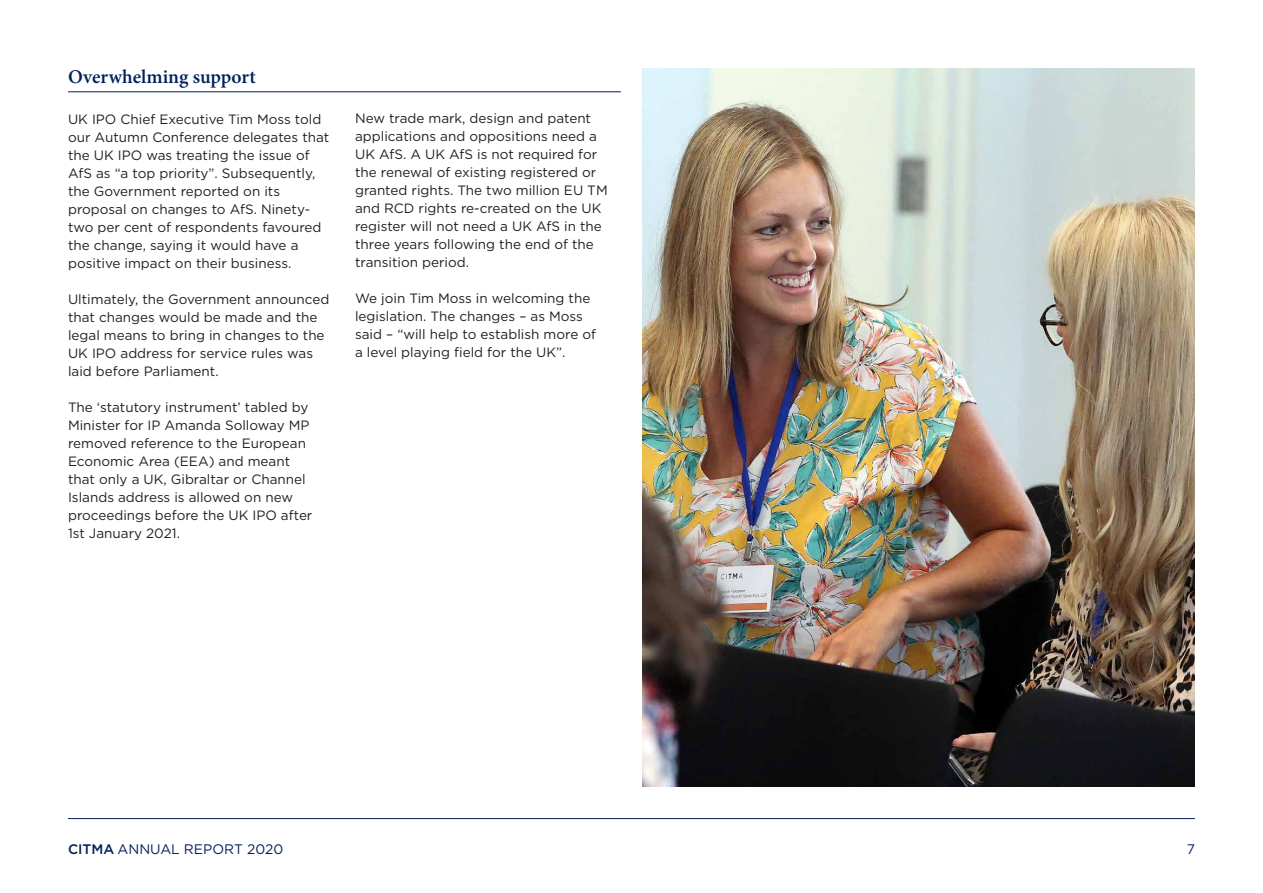
<style>
.page{position:relative;width:1263px;height:893px;background:#fff}
.page>*{position:absolute;margin:0;border:0;box-sizing:border-box;transform-origin:0 0}
.t1{font:600 19.5px "Minion Pro";color:#00205c}
.t2{font:13.8px "Gotham";color:#00205c}
.t3{font:13.5px/18px "Gotham";color:#231f20}
.s1{font-weight:500}
</style>
<div class="page">
<hr style="left:68px;top:818px;width:1127px;height:1px;background:#00205c">
<img style="left:642px;top:68px;width:553px;height:719px">
<hr style="left:68px;top:92px;width:553px;height:1px;background:#00205c">
<h1 class="t1" style="left:68px;top:64px;width:189px">Overwhelming support</h1>
<p class="t3" style="left:68px;top:110px;width:263px">UK IPO Chief Executive Tim Moss told our Autumn Conference delegates that the UK IPO was treating the issue of AfS as “a top priority”. Subsequently, the Government reported on its proposal on changes to AfS. Ninety&shy;two per cent of respondents favoured the change, saying it would have a positive impact on their business.</p>
<p class="t3" style="left:68px;top:289px;width:263px">Ultimately, the Government announced that changes would be made and the legal means to bring in changes to the UK IPO address for service rules was laid before Parliament.</p>
<p class="t3" style="left:68px;top:397px;width:246px">The ‘statutory instrument’ tabled by<br>Minister for IP Amanda Solloway MP removed reference to the European<br>Economic Area (EEA) and meant that only a UK, Gibraltar or Channel<br>Islands address is allowed on new proceedings before the UK IPO after<br>1st January 2021.</p>
<p class="t3" style="left:355px;top:109px;width:254px">New trade mark, design and patent applications and oppositions need a UK AfS. A UK AfS is not required for the renewal of existing registered or granted rights. The two million EU TM and RCD rights re-created on the UK register will not need a UK AfS in the three years following the end of the transition period.</p>
<p class="t3" style="left:355px;top:289px;width:242px">We join Tim Moss in welcoming the legislation. The changes – as Moss said – “will help to establish more of a level playing field for the UK”.</p>
<p class="t2" style="left:68px;top:841px;width:217px"><span class="s1">CITMA</span> ANNUAL REPORT 2020</p>
<p class="t2" style="left:1187px;top:841px;width:10px">7</p>
</div>
